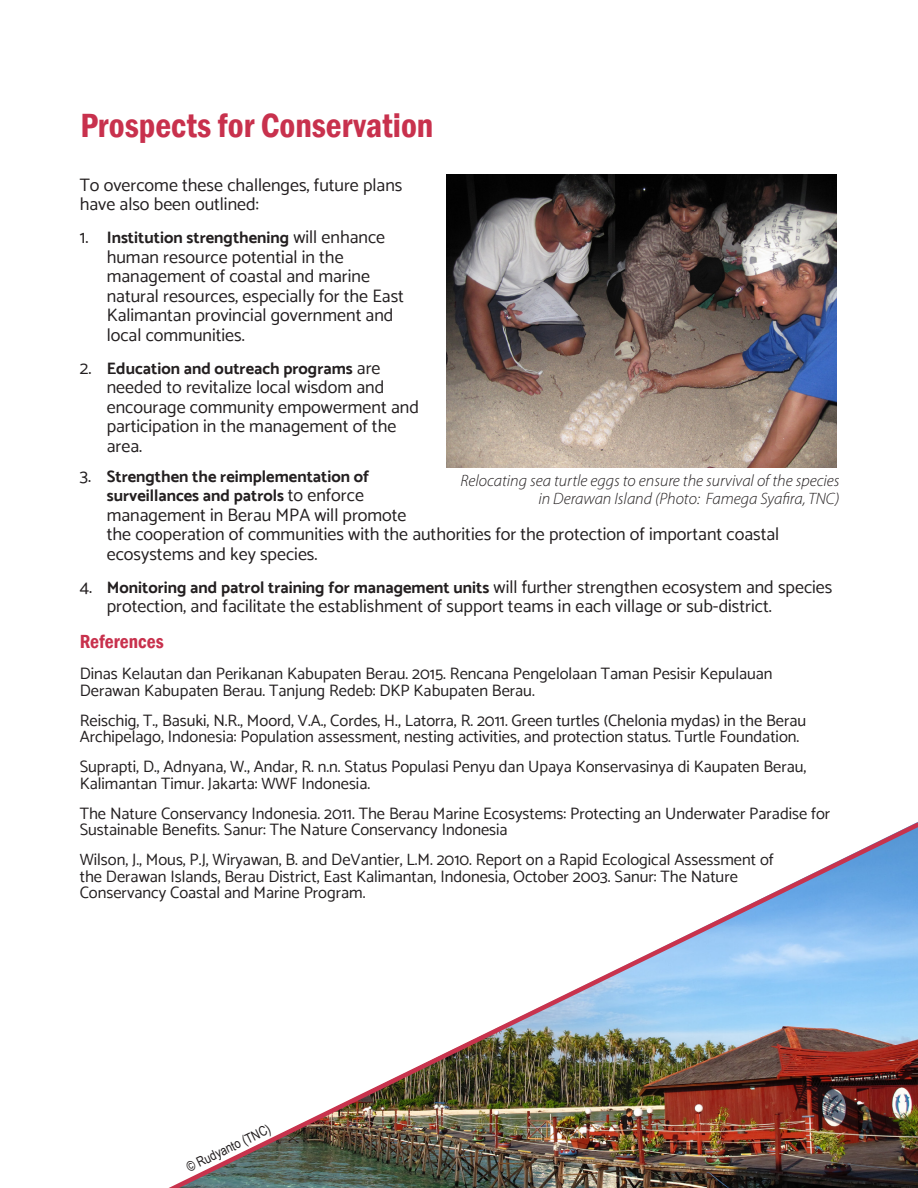
<style>
.page{position:relative;width:918px;height:1188px;background:#fff}
.page>*{position:absolute;margin:0;border:0;box-sizing:border-box;transform-origin:0 0}
.t1{font:600 condensed 34.5px "Franklin Gothic";color:#c8314d}
.t2{font:600 condensed 19.5px "Franklin Gothic";color:#c8314d}
.t3{font:18px/19.5px "Catamaran";color:#231f20}
.t4{font:16.5px/16.5px "Catamaran";color:#231f20}
.t5{font:700 16.5px/19.5px "Catamaran";color:#231f20}
.t6{font:italic 300 16.5px/18px "Myriad Pro";color:#231f20;text-align:right}
.t7{font:13.5px "Arial Narrow";color:#231f20}
.s1{font-weight:400;font-size:18px}
</style>
<div class="page">
<img style="left:446px;top:175px;width:390px;height:292px">
<img style="left:169px;top:822px;width:749px;height:366px">
<p class="t1" style="left:80px;top:103px;width:354px">Prospects for Conservation</p>
<p class="t3" style="left:80px;top:175px;width:324px">To overcome these challenges, future plans have also been outlined:</p>
<p class="t5" style="left:80px;top:228px;width:307px"><span class="s1">1.</span> Institution strengthening <span class="s1">will enhance</span></p>
<p class="t3" style="left:107px;top:247px;width:299px">human resource potential in the management of coastal and marine natural resources, especially for the East Kalimantan provincial government and local communities.</p>
<p class="t5" style="left:80px;top:358px;width:302px"><span class="s1">2.</span> Education and outreach programs <span class="s1">are</span></p>
<p class="t3" style="left:107px;top:377px;width:314px">needed to revitalize local wisdom and encourage community empowerment and participation in the management of the area.</p>
<p class="t5" style="left:107px;top:466px;width:264px;text-indent:-27px"><span class="s1">3.</span> Strengthen the reimplementation of surveillances and patrols <span class="s1">to enforce</span></p>
<p class="t3" style="left:107px;top:505px;width:674px">management in Berau MPA will promote<br>the cooperation of communities with the authorities for the protection of important coastal ecosystems and key species.</p>
<p class="t5" style="left:80px;top:577px;width:754px"><span class="s1">4.</span> Monitoring and patrol training for management units <span class="s1">will further strengthen ecosystem and species</span></p>
<p class="t3" style="left:107px;top:596px;width:667px">protection, and facilitate the establishment of support teams in each village or sub-district.</p>
<p class="t6" style="left:461px;top:471px;width:381px">Relocating sea turtle eggs to ensure the survival of the species in Derawan Island (Photo: Famega Syafira, TNC)</p>
<p class="t2" style="left:80px;top:629px;width:85px">References</p>
<p class="t4" style="left:80px;top:665px;width:694px">Dinas Kelautan dan Perikanan Kabupaten Berau. 2015. Rencana Pengelolaan Taman Pesisir Kepulauan<br>Derawan Kabupaten Berau. Tanjung Redeb: DKP Kabupaten Berau.</p>
<p class="t4" style="left:80px;top:712px;width:728px">Reischig, T., Basuki, N.R., Moord, V.A., Cordes, H., Latorra, R. 2011. Green turtles (Chelonia mydas) in the Berau<br>Archipelago, Indonesia: Population assessment, nesting activities, and protection status. Turtle Foundation.</p>
<p class="t4" style="left:80px;top:758px;width:728px">Suprapti, D., Adnyana, W., Andar, R. n.n. Status Populasi Penyu dan Upaya Konservasinya di Kaupaten Berau,<br>Kalimantan Timur. Jakarta: WWF Indonesia.</p>
<p class="t4" style="left:80px;top:805px;width:752px">The Nature Conservancy Indonesia. 2011. The Berau Marine Ecosystems: Protecting an Underwater Paradise for<br>Sustainable Benefits. Sanur: The Nature Conservancy Indonesia</p>
<p class="t4" style="left:80px;top:851px;width:696px">Wilson, J., Mous, P.J, Wiryawan, B. and DeVantier, L.M. 2010. Report on a Rapid Ecological Assessment of the Derawan Islands, Berau District, East Kalimantan, Indonesia, October 2003. Sanur: The Nature<br>Conservancy Coastal and Marine Program.</p>
<p class="t7" style="left:183px;top:1159px;width:93px;rotate:-26deg">© Rudyanto (TNC)</p>
</div>
